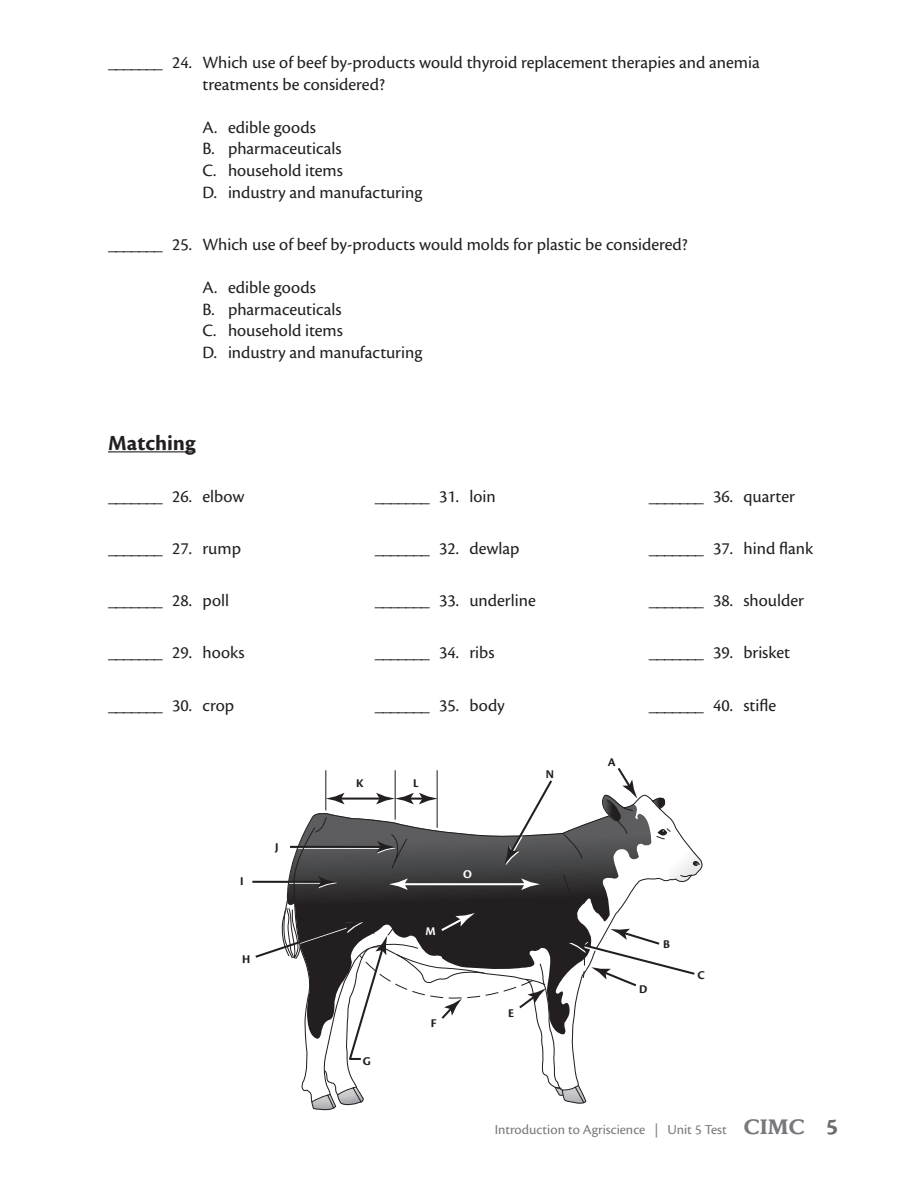
<style>
.page{position:relative;width:918px;height:1188px;background:#fff}
.page>*{position:absolute;margin:0;border:0;box-sizing:border-box;transform-origin:0 0}
.t1{font:700 22.5px "Cronos Pro";letter-spacing:.005em;color:#231f20}
.t2{font:18px/21.6px "Cronos Pro";color:#231f20}
.t3{font:14.25px "Cronos Pro";color:#76787b}
.t4{font:700 12.3px "Cronos Pro";color:#231f20}
.t5{font:700 12.3px "Cronos Pro";color:#fff}
.s1{font-family:"Mendoza Roman Std";font-weight:700;font-size:20.7px}
.s2{font-weight:700;font-size:24px;color:#6c6d70}
</style>
<div class="page">
<hr style="left:108px;top:451px;width:87px;height:1px;background:#231f20">
<hr style="left:252px;top:881px;width:71px;height:2px;background:#231f20">
<svg style="left:253px;top:768px;width:450px;height:343px"></svg>
<p class="t2" style="left:202px;top:52px;width:559px;text-indent:-94px">_______ 24. Which use of beef by-products would thyroid replacement therapies and anemia treatments be considered?</p>
<p class="t2" style="left:202px;top:117px;width:221px">A. edible goods<br>B. pharmaceuticals<br>C. household items<br>D. industry and manufacturing</p>
<p class="t2" style="left:108px;top:234px;width:581px">_______ 25. Which use of beef by-products would molds for plastic be considered?</p>
<p class="t2" style="left:202px;top:277px;width:221px">A. edible goods<br>B. pharmaceuticals<br>C. household items<br>D. industry and manufacturing</p>
<p class="t1" style="left:108px;top:430px;width:89px">Matching</p>
<p class="t2" style="left:108px;top:486px;width:138px">_______ 26. elbow</p>
<p class="t2" style="left:108px;top:538px;width:135px">_______ 27. rump</p>
<p class="t2" style="left:108px;top:590px;width:123px">_______ 28. poll</p>
<p class="t2" style="left:108px;top:642px;width:138px">_______ 29. hooks</p>
<p class="t2" style="left:108px;top:694px;width:128px">_______ 30. crop</p>
<p class="t4" style="left:240px;top:874px;width:5px">I</p>
<p class="t4" style="left:275px;top:840px;width:5px">J</p>
<p class="t4" style="left:242px;top:952px;width:10px">H</p>
<p class="t2" style="left:375px;top:485px;width:122px">_______ 31. loin</p>
<p class="t2" style="left:375px;top:538px;width:146px">_______ 32. dewlap</p>
<p class="t2" style="left:375px;top:590px;width:162px">_______ 33. underline</p>
<p class="t2" style="left:375px;top:642px;width:121px">_______ 34. ribs</p>
<p class="t2" style="left:375px;top:694px;width:131px">_______ 35. body</p>
<p class="t4" style="left:356px;top:776px;width:9px">K</p>
<p class="t4" style="left:413px;top:776px;width:7px">L</p>
<p class="t4" style="left:546px;top:767px;width:10px">N</p>
<p class="t4" style="left:363px;top:1054px;width:9px">G</p>
<p class="t5" style="left:426px;top:924px;width:12px">M</p>
<p class="t5" style="left:463px;top:867px;width:10px">O</p>
<p class="t4" style="left:431px;top:1016px;width:7px">F</p>
<p class="t4" style="left:508px;top:1006px;width:7px">E</p>
<p class="t4" style="left:608px;top:755px;width:9px">A</p>
<p class="t2" style="left:649px;top:485px;width:147px">_______ 36. quarter</p>
<p class="t2" style="left:649px;top:538px;width:166px">_______ 37. hind flank</p>
<p class="t2" style="left:649px;top:590px;width:157px">_______ 38. shoulder</p>
<p class="t2" style="left:649px;top:642px;width:143px">_______ 39. brisket</p>
<p class="t2" style="left:649px;top:694px;width:129px">_______ 40. stifle</p>
<p class="t4" style="left:639px;top:982px;width:10px">D</p>
<p class="t4" style="left:663px;top:937px;width:8px">B</p>
<p class="t4" style="left:698px;top:968px;width:9px">C</p>
<p class="t3" style="left:495px;top:1121px;width:345px">Introduction to Agriscience | Unit 5 Test <span class="s1">CIMC</span> <span class="s2">5</span></p>
</div>
